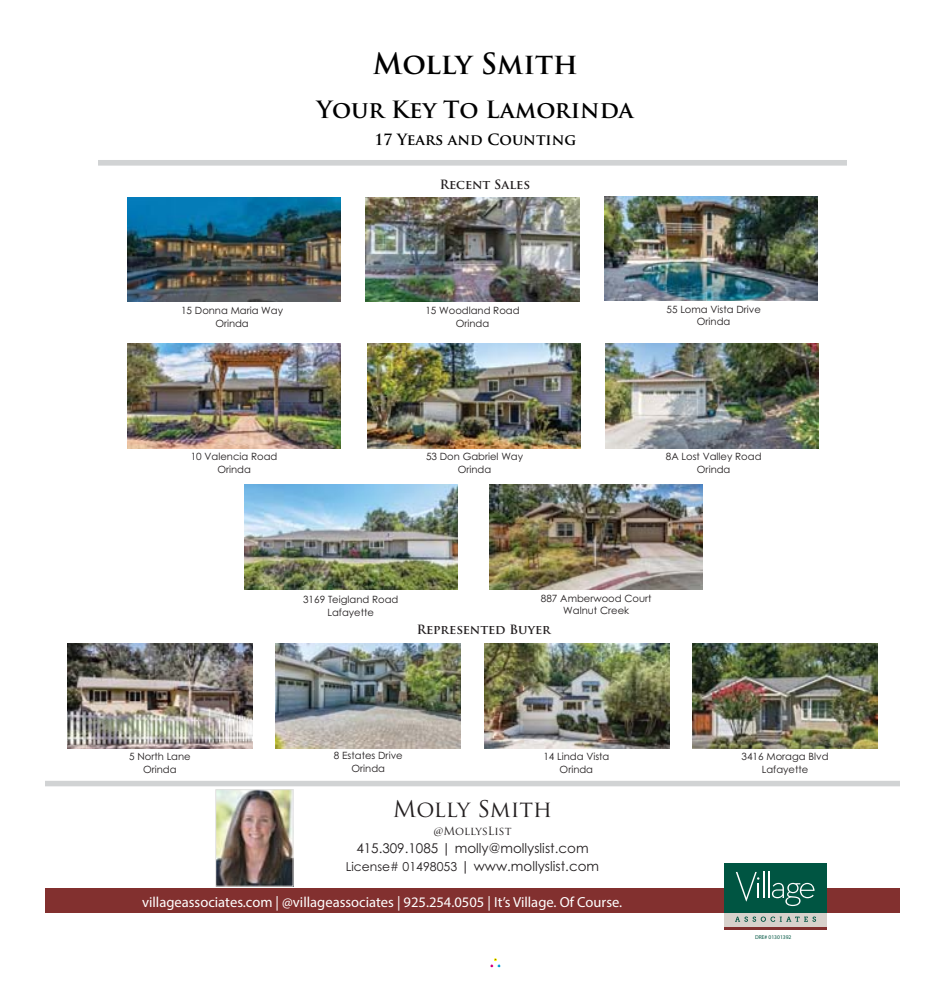
<style>
.page{position:relative;width:945px;height:990px;background:#fff}
.page>*{position:absolute;margin:0;border:0;box-sizing:border-box;transform-origin:0 0}
.t1{font:700 28.5px "Trajan Pro";color:#000}
.t2{font:700 23.12px "Trajan Pro";color:#000}
.t3{font:22.38px "Trajan Pro";color:#231f20}
.t4{font:700 15.12px "Trajan Pro";color:#000}
.t5{font:14.62px "Myriad Pro";color:#fff}
.t6{font:13.5px/17.9px "Century Gothic";color:#231f20;text-align:center}
.t7{font:700 12.5px "Trajan Pro";color:#231f20}
.t8{font:11.25px "Trajan Pro";color:#231f20}
.t9{font:10px/12.5px "Century Gothic";color:#231f20;text-align:center}
.t10{font:5.62px "Myriad Pro";color:#005542}
.s1{font-size:12.38px}
</style>
<div class="page">
<div style="left:490px;top:958px;width:11px;height:10px;border:1px solid #fff"></div>
<div style="left:45px;top:888px;width:855px;height:25px;background:#82302f"></div>
<div style="left:724px;top:911px;width:103px;height:17px;background:#d7d1cb"></div>
<div style="left:724px;top:863px;width:103px;height:49px;background:#005542"></div>
<hr style="left:724px;top:927px;width:103px;height:3px;background:#82302f">
<svg style="left:735px;top:917px;width:81px;height:5px"></svg>
<svg style="left:736px;top:872px;width:23px;height:29px"></svg>
<hr style="left:763px;top:872px;width:2px;height:26px;background:#fff">
<hr style="left:768px;top:872px;width:2px;height:26px;background:#fff">
<svg style="left:772px;top:883px;width:43px;height:23px"></svg>
<div style="left:99px;top:160px;width:747px;height:5px;background:#d1d3d4"></div>
<div style="left:98px;top:160px;width:749px;height:6px;border:1px solid #d1d3d4"></div>
<img style="left:217px;top:791px;width:75px;height:94px">
<div style="left:215px;top:789px;width:79px;height:98px;border:1px solid #e1e0df"></div>
<div style="left:45px;top:781px;width:855px;height:5px;background:#d1d3d4"></div>
<img style="left:127px;top:197px;width:213px;height:105px">
<img style="left:366px;top:197px;width:213px;height:105px">
<img style="left:605px;top:196px;width:213px;height:105px">
<img style="left:128px;top:344px;width:213px;height:104px">
<img style="left:368px;top:344px;width:213px;height:104px">
<img style="left:605px;top:344px;width:213px;height:104px">
<img style="left:244px;top:485px;width:213px;height:104px">
<img style="left:490px;top:485px;width:213px;height:104px">
<img style="left:68px;top:643px;width:184px;height:105px">
<img style="left:276px;top:643px;width:185px;height:105px">
<img style="left:484px;top:643px;width:185px;height:105px">
<img style="left:693px;top:643px;width:185px;height:105px">
<h1 class="t1" style="left:373px;top:48px;width:207px">Molly Smith</h1>
<h2 class="t2" style="left:317px;top:97px;width:318px">Your Key To Lamorinda</h2>
<h3 class="t4" style="left:374px;top:131px;width:203px">17 Years and Counting</h3>
<p class="t7" style="left:440px;top:177px;width:92px">Recent Sales</p>
<p class="t9" style="left:181px;top:304px;width:104px">15 Donna Maria Way<br>Orinda</p>
<p class="t9" style="left:425px;top:304px;width:96px">15 Woodland Road<br>Orinda</p>
<p class="t9" style="left:667px;top:303px;width:96px">55 Loma Vista Drive<br>Orinda</p>
<p class="t9" style="left:191px;top:450px;width:88px">10 Valencia Road<br>Orinda</p>
<p class="t9" style="left:426px;top:450px;width:99px">53 Don Gabriel Way<br>Orinda</p>
<p class="t9" style="left:666px;top:450px;width:97px">8A Lost Valley Road<br>Orinda</p>
<p class="t9" style="left:303px;top:593px;width:97px">3169 Teigland Road<br>Lafayette</p>
<p class="t9" style="left:541px;top:592px;width:112px">887 Amberwood Court<br>Walnut Creek</p>
<p class="t7" style="left:417px;top:623px;width:135px">Represented Buyer</p>
<p class="t9" style="left:334px;top:750px;width:70px">8 Estates Drive<br>Orinda</p>
<p class="t9" style="left:543px;top:751px;width:68px">14 Linda Vista<br>Orinda</p>
<p class="t9" style="left:129px;top:751px;width:63px">5 North Lane<br>Orinda</p>
<p class="t9" style="left:742px;top:751px;width:88px">3416 Moraga Blvd<br>Lafayette</p>
<h3 class="t3" style="left:393px;top:796px;width:161px">Molly Smith</h3>
<p class="t8" style="left:433px;top:824px;width:80px">@MollysList</p>
<h3 class="t6" style="left:346px;top:839px;width:255px">415.309.1085 | molly@mollyslist.com<br><span class="s1">License# 01498053</span> | www.mollyslist.com</h3>
<h3 class="t5" style="left:142px;top:893px;width:482px">villageassociates.com | @villageassociates | 925.254.0505 | It’s Village. Of Course.</h3>
<p class="t10" style="left:755px;top:933px;width:38px">DRE# 01301392</p>
</div>
